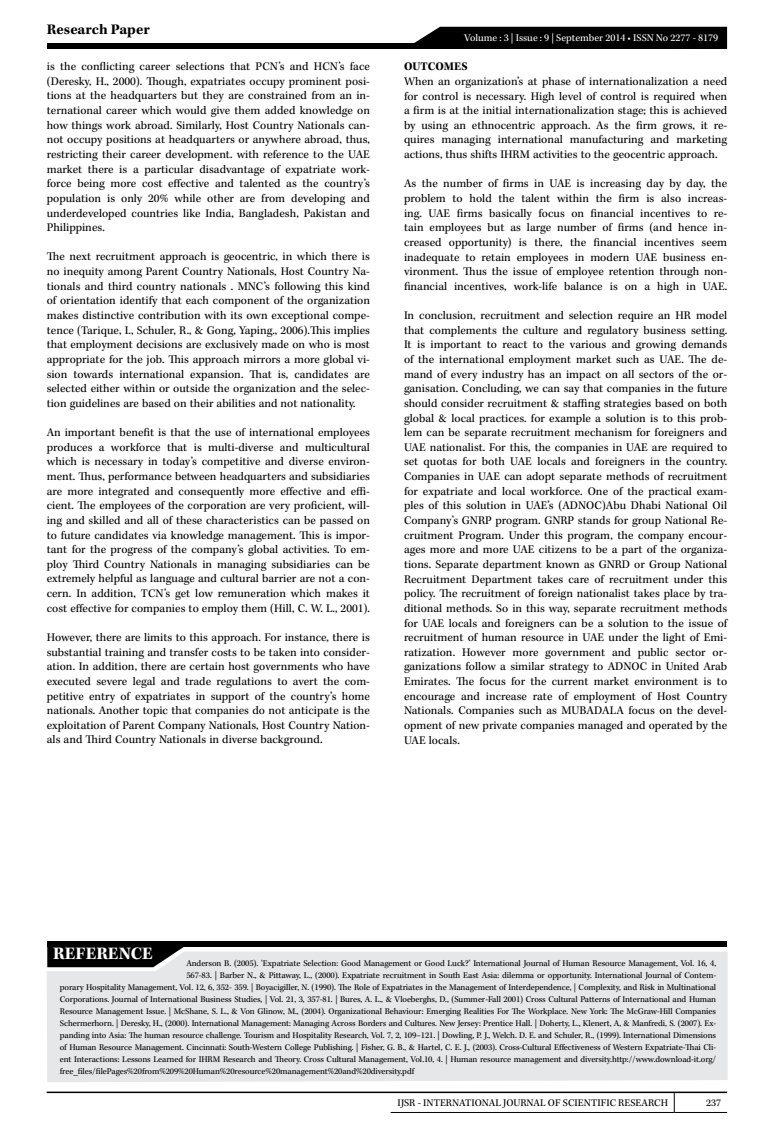
<style>
.page{position:relative;width:774px;height:1136px;background:#fff}
.page>*{position:absolute;margin:0;border:0;box-sizing:border-box;transform-origin:0 0}
.t1{font:700 18px "Kepler Std";letter-spacing:.005em;color:#fff}
.t2{font:700 15px "Kepler Std";color:#000}
.t3{font:12px/14.7px "Kepler Std";color:#000;text-align:justify}
.t4{font:700 12px "Kepler Std";letter-spacing:.005em;color:#000}
.t5{font:10.5px "Kepler Std";color:#000}
.t6{font:10.5px "Kepler Std";color:#fff}
.t7{font:9px "Kepler Std";letter-spacing:-.01em;color:#000}
</style>
<div class="page">
<hr style="left:47px;top:1091px;width:680px;height:1px;background:#000">
<svg style="left:674px;top:1092px;width:1px;height:19px"></svg>
<hr style="left:391px;top:1111px;width:283px;height:1px;background:#000">
<hr style="left:674px;top:1111px;width:53px;height:1px;background:#000">
<div style="left:47px;top:43px;width:680px;height:6px;background:#000"></div>
<div style="left:414px;top:27px;width:313px;height:16px;background:#000"></div>
<div style="left:47px;top:951px;width:681px;height:131px;background:#e6e7e8"></div>
<div style="left:47px;top:941px;width:680px;height:5px;background:#000"></div>
<svg style="left:47px;top:946px;width:139px;height:21px"></svg>
<p class="t2" style="left:47px;top:21px;width:104px">Research Paper</p>
<p class="t3" style="left:47px;top:59px;width:325px">is the conflicting career selections that PCN’s and HCN’s face (Deresky, H., 2000). Though, expatriates occupy prominent posi&shy;tions at the headquarters but they are constrained from an in&shy;ternational career which would give them added knowledge on how things work abroad. Similarly, Host Country Nationals can&shy;not occupy positions at headquarters or anywhere abroad, thus, restricting their career development. with reference to the UAE market there is a particular disadvantage of expatriate work&shy;force being more cost effective and talented as the country’s population is only 20% while other are from developing and underdeveloped countries like India, Bangladesh, Pakistan and Philippines.</p>
<p class="t3" style="left:47px;top:250px;width:325px">The next recruitment approach is geocentric, in which there is no inequity among Parent Country Nationals, Host Country Na&shy;tionals and third country nationals . MNC’s following this kind of orientation identify that each component of the organization makes distinctive contribution with its own exceptional compe&shy;tence (Tarique, I., Schuler, R., &amp; Gong, Yaping., 2006).This implies that employment decisions are exclusively made on who is most appropriate for the job. This approach mirrors a more global vi&shy;sion towards international expansion. That is, candidates are selected either within or outside the organization and the selec&shy;tion guidelines are based on their abilities and not nationality.</p>
<p class="t3" style="left:47px;top:425px;width:325px">An important benefit is that the use of international employees produces a workforce that is multi-diverse and multicultural which is necessary in today’s competitive and diverse environ&shy;ment. Thus, performance between headquarters and subsidiaries are more integrated and consequently more effective and effi&shy;cient. The employees of the corporation are very proficient, will&shy;ing and skilled and all of these characteristics can be passed on to future candidates via knowledge management. This is impor&shy;tant for the progress of the company’s global activities. To em&shy;ploy Third Country Nationals in managing subsidiaries can be extremely helpful as language and cultural barrier are not a con&shy;cern. In addition, TCN’s get low remuneration which makes it cost effective for companies to employ them (Hill, C. W. L., 2001).</p>
<p class="t3" style="left:47px;top:630px;width:325px">However, there are limits to this approach. For instance, there is substantial training and transfer costs to be taken into consider&shy;ation. In addition, there are certain host governments who have executed severe legal and trade regulations to avert the com&shy;petitive entry of expatriates in support of the country’s home nationals. Another topic that companies do not anticipate is the exploitation of Parent Company Nationals, Host Country Nation&shy;als and Third Country Nationals in diverse background.</p>
<p class="t6" style="left:464px;top:32px;width:256px">Volume : 3 | Issue : 9 | September 2014 • ISSN No 2277 - 8179</p>
<p class="t4" style="left:404px;top:60px;width:65px">OUTCOMES</p>
<p class="t3" style="left:404px;top:74px;width:325px">When an organization’s at phase of internationalization a need for control is necessary. High level of control is required when a firm is at the initial internationalization stage; this is achieved by using an ethnocentric approach. As the firm grows, it re&shy;quires managing international manufacturing and marketing actions, thus shifts IHRM activities to the geocentric approach.</p>
<p class="t3" style="left:404px;top:177px;width:325px">As the number of firms in UAE is increasing day by day, the problem to hold the talent within the firm is also increas&shy;ing. UAE firms basically focus on financial incentives to re&shy;tain employees but as large number of firms (and hence in&shy;creased opportunity) is there, the financial incentives seem inadequate to retain employees in modern UAE business en&shy;vironment. Thus the issue of employee retention through non&shy;financial incentives, work-life balance is on a high in UAE.</p>
<p class="t3" style="left:404px;top:308px;width:325px">In conclusion, recruitment and selection require an HR model that complements the culture and regulatory business setting.<br>It is important to react to the various and growing demands of the international employment market such as UAE. The de&shy;mand of every industry has an impact on all sectors of the or&shy;ganisation. Concluding, we can say that companies in the future should consider recruitment &amp; staffing strategies based on both global &amp; local practices. for example a solution is to this prob&shy;lem can be separate recruitment mechanism for foreigners and UAE nationalist. For this, the companies in UAE are required to set quotas for both UAE locals and foreigners in the country.<br>Companies in UAE can adopt separate methods of recruitment for expatriate and local workforce. One of the practical exam&shy;ples of this solution in UAE’s (ADNOC)Abu Dhabi National Oil Company’s GNRP program. GNRP stands for group National Re&shy;cruitment Program. Under this program, the company encour&shy;ages more and more UAE citizens to be a part of the organiza&shy;tions. Separate department known as GNRD or Group National Recruitment Department takes care of recruitment under this policy. The recruitment of foreign nationalist takes place by tra&shy;ditional methods. So in this way, separate recruitment methods for UAE locals and foreigners can be a solution to the issue of recruitment of human resource in UAE under the light of Emi&shy;ratization. However more government and public sector or&shy;ganizations follow a similar strategy to ADNOC in United Arab Emirates. The focus for the current market environment is to encourage and increase rate of employment of Host Country Nationals. Companies such as MUBADALA focus on the devel&shy;opment of new private companies managed and operated by the UAE locals.</p>
<h1 class="t1" style="left:53px;top:943px;width:101px">REFERENCE</h1>
<p class="t7" style="left:186px;top:958px;width:531px">Anderson B. (2005). ‘Expatriate Selection: Good Management or Good Luck?’ International Journal of Human Resource Management, Vol. 16, 4,</p>
<p class="t7" style="left:186px;top:970px;width:531px">567-83. | Barber N., &amp; Pittaway, L., (2000). Expatriate recruitment in South East Asia: dilemma or opportunity. International Journal of Contem-</p>
<p class="t7" style="left:60px;top:982px;width:658px">porary Hospitality Management, Vol. 12, 6, 352- 359. | Boyacigiller, N. (1990). The Role of Expatriates in the Management of Interdependence, | Complexity, and Risk in Multinational</p>
<p class="t7" style="left:60px;top:994px;width:658px">Corporations. Journal of International Business Studies, | Vol. 21, 3, 357-81. | Bures, A. L., &amp; Vloeberghs, D., (Summer-Fall 2001) Cross Cultural Patterns of International and Human</p>
<p class="t7" style="left:60px;top:1006px;width:658px">Resource Management Issue. | McShane, S. L., &amp; Von Glinow, M., (2004). Organizational Behaviour: Emerging Realities For The Workplace. New York: The McGraw-Hill Companies</p>
<p class="t7" style="left:60px;top:1018px;width:658px">Schermerhorn. | Deresky, H., (2000). International Management: Managing Across Borders and Cultures. New Jersey: Prentice Hall. | Doherty, L., Klenert, A, &amp; Manfredi, S. (2007). Ex-</p>
<p class="t7" style="left:60px;top:1030px;width:658px">panding into Asia: The human resource challenge. Tourism and Hospitality Research, Vol. 7, 2, 109–121. | Dowling, P. J., Welch. D. E. and Schuler, R., (1999). International Dimensions</p>
<p class="t7" style="left:60px;top:1042px;width:658px">of Human Resource Management. Cincinnati: South-Western College Publishing. | Fisher, G. B., &amp; Hartel, C. E. J., (2003). Cross-Cultural Effectiveness of Western Expatriate-Thai Cli-</p>
<p class="t7" style="left:60px;top:1054px;width:658px">ent Interactions: Lessons Learned for IHRM Research and Theory. Cross Cultural Management, Vol.10, 4. | Human resource management and diversity.http://www.download-it.org/</p>
<p class="t7" style="left:60px;top:1066px;width:356px">free_files/filePages%20from%209%20Human%20resource%20management%20and%20diversity.pdf</p>
<p class="t5" style="left:398px;top:1097px;width:272px">IJSR - INTERNATIONAL JOURNAL OF SCIENTIFIC RESEARCH</p>
<p class="t5" style="left:706px;top:1097px;width:17px">237</p>
</div>
